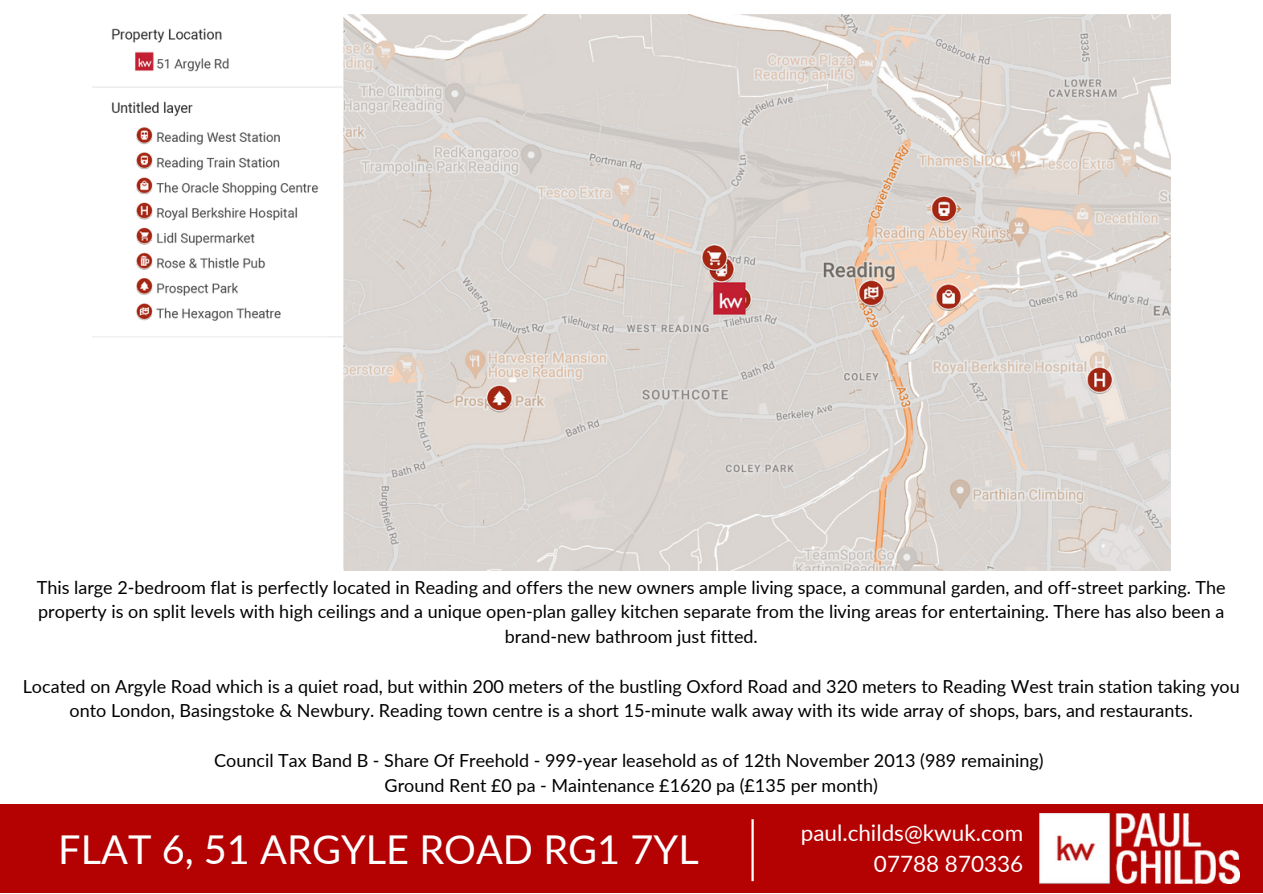
<style>
.page{position:relative;width:1263px;height:894px;background:#fff}
.page>*{position:absolute;margin:0;border:0;box-sizing:border-box;transform-origin:0 0}
.t1{font:39.75px "Lato";color:#fff}
.t2{font:22.5px "Lato";color:#fff}
.t3{font:18px/24.8px "Lato";color:#000;text-align:center}
</style>
<div class="page">
<div style="left:0;top:803px;width:1262px;height:89px;background:#b40101"></div>
<img style="left:1039px;top:813px;width:200px;height:70px">
<img style="left:92px;top:14px;width:1079px;height:556px">
<hr style="left:751px;top:819px;width:3px;height:61px;background:#fff">
<p class="t3" style="left:37px;top:574px;width:1190px">This large 2-bedroom flat is perfectly located in Reading and offers the new owners ample living space, a communal garden, and off-street parking. The property is on split levels with high ceilings and a unique open-plan galley kitchen separate from the living areas for entertaining. There has also been a brand-new bathroom just fitted.</p>
<p class="t3" style="left:23px;top:673px;width:1219px">Located on Argyle Road which is a quiet road, but within 200 meters of the bustling Oxford Road and 320 meters to Reading West train station taking you onto London, Basingstoke &amp; Newbury. Reading town centre is a short 15-minute walk away with its wide array of shops, bars, and restaurants.</p>
<p class="t3" style="left:214px;top:747px;width:831px">Council Tax Band B - Share Of Freehold - 999-year leasehold as of 12th November 2013 (989 remaining)</p>
<p class="t3" style="left:385px;top:772px;width:495px">Ground Rent £0 pa - Maintenance £1620 pa (£135 per month)</p>
<p class="t2" style="left:801px;top:818px;width:224px">paul.childs@kwuk.com</p>
<p class="t1" style="left:58px;top:824px;width:642px">FLAT 6, 51 ARGYLE ROAD RG1 7YL</p>
<p class="t2" style="left:874px;top:849px;width:151px">07788 870336</p>
</div>
